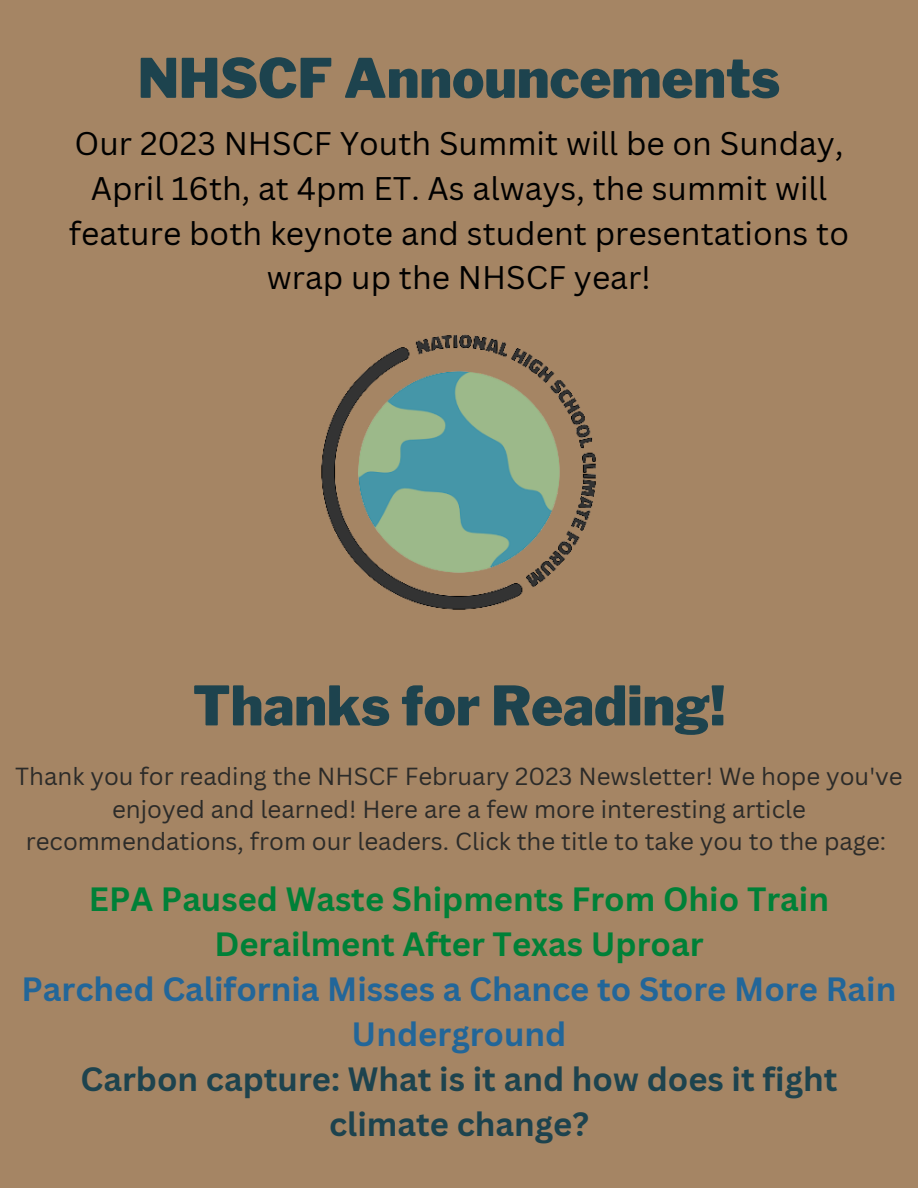
<style>
.page{position:relative;width:918px;height:1188px;background:#a58564}
.page>*{position:absolute;margin:0;border:0;box-sizing:border-box;transform-origin:0 0}
.t1{font:900 54px "Libre Franklin";color:#1d434e}
.t2{font:700 32.85px/45px "Canva Sans";color:#008037;text-align:center}
.t3{font:700 32.85px/45px "Canva Sans";color:#269;text-align:center}
.t4{font:700 32.85px/45px "Canva Sans";color:#1d434e;text-align:center}
.t5{font:31.8px/44.5px "Canva Sans";color:#000;text-align:center}
.t6{font:24px/32.7px "Canva Sans";color:#2c2b29;text-align:center}
</style>
<div class="page">
<img style="left:321px;top:334px;width:275px;height:276px">
<h1 class="t1" style="left:138px;top:46px;width:644px">NHSCF Announcements</h1>
<h3 class="t5" style="left:69px;top:121px;width:782px">Our 2023 NHSCF Youth Summit will be on Sunday, April 16th, at 4pm ET. As always, the summit will feature both keynote and student presentations to wrap up the NHSCF year!</h3>
<h1 class="t1" style="left:193px;top:673px;width:534px">Thanks for Reading!</h1>
<p class="t6" style="left:15px;top:759px;width:889px">Thank you for reading the NHSCF February 2023 Newsletter! We hope you've enjoyed and learned! Here are a few more interesting article recommendations, from our leaders. Click the title to take you to the page:</p>
<h2 class="t2" style="left:89px;top:876px;width:742px">EPA Paused Waste Shipments From Ohio Train<br>Derailment After Texas Uproar</h2>
<h2 class="t3" style="left:22px;top:966px;width:876px">Parched California Misses a Chance to Store More Rain<br>Underground</h2>
<h2 class="t4" style="left:80px;top:1056px;width:759px">Carbon capture: What is it and how does it fight climate change?</h2>
</div>
